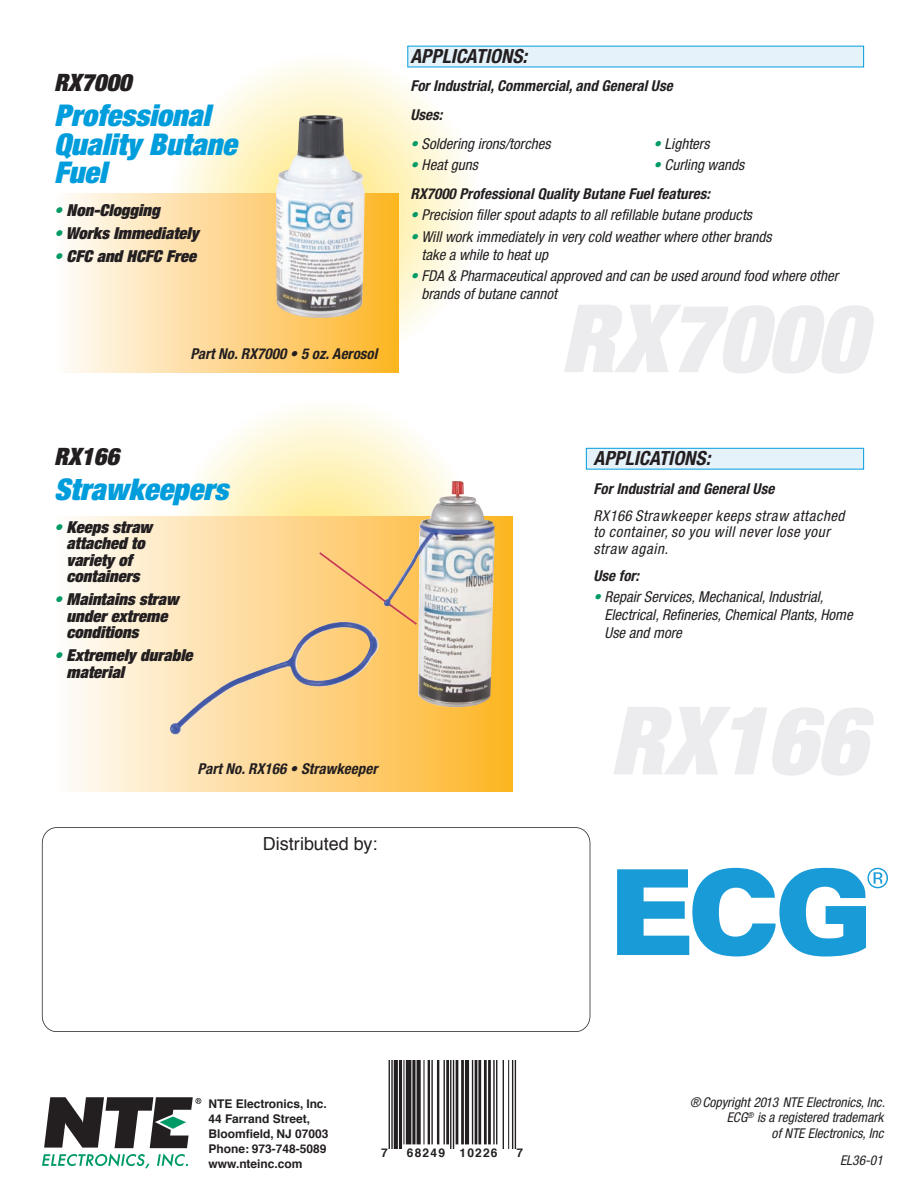
<style>
.page{position:relative;width:918px;height:1188px;background:#fff}
.page>*{position:absolute;margin:0;border:0;box-sizing:border-box;transform-origin:0 0}
.t1{font:italic 900 expanded 30px/28.5px "Helvetica Neue";letter-spacing:.005em;color:#009ddc}
.t2{font:italic 900 expanded 24px "Helvetica Neue";letter-spacing:.005em;color:#231f20}
.t3{font:italic 700 condensed 19.5px "Helvetica Neue";letter-spacing:.005em;color:#231f20}
.t4{font:18px "Helvetica";color:#231f20}
.t5{font:italic 900 expanded 16.5px/16.5px "Helvetica Neue";letter-spacing:.005em;color:#231f20}
.t6{font:italic condensed 15px/18px "Helvetica Neue";letter-spacing:.005em;color:#231f20}
.t7{font:italic 700 condensed 15px/28.8px "Helvetica Neue";letter-spacing:.005em;color:#231f20}
.t8{font:italic condensed 15px/16.5px "Helvetica Neue";letter-spacing:.04em;color:#231f20}
.t9{font:italic condensed 13.5px/15.1px "Helvetica Neue";letter-spacing:.005em;color:#231f20;text-align:right}
.t10{font:700 12px/15px "Helvetica";color:#231f20}
.t11{font:700 12px "Helvetica";letter-spacing:.1em;color:#231f20}
.s1{color:#009a67}
.s2{font-weight:400;color:#009a67}
.s3{font-weight:400}
</style>
<div class="page">
<svg style="left:168px;top:398px;width:312px;height:312px"></svg>
<div style="left:54px;top:516px;width:458px;height:275px;background:linear-gradient(to right,#fefcfb,#fdb427)"></div>
<svg style="left:168px;top:53px;width:312px;height:312px"></svg>
<div style="left:54px;top:194px;width:344px;height:179px;background:linear-gradient(to right,#fefcfb,#fdb427)"></div>
<div style="left:408px;top:46px;width:455px;height:21px;background:#e6f2fa"></div>
<div style="left:587px;top:449px;width:276px;height:20px;background:#e6f2fa"></div>
<div style="left:586px;top:448px;width:278px;height:22px;border:1px solid #009ddc"></div>
<svg style="left:42px;top:1097px;width:159px;height:72px"></svg>
<div style="left:42px;top:827px;width:548px;height:205px;border:2px solid #231f20;border-radius:15px"></div>
<svg style="left:617px;top:868px;width:271px;height:88px"></svg>
<img style="left:388px;top:1060px;width:129px;height:89px">
<img style="left:276px;top:115px;width:89px;height:205px">
<img style="left:319px;top:481px;width:177px;height:230px">
<img style="left:168px;top:622px;width:211px;height:113px">
<h2 class="t2" style="left:54px;top:67px;width:79px">RX7000</h2>
<h1 class="t1" style="left:54px;top:101px;width:184px">Professional<br>Quality Butane<br>Fuel</h1>
<p class="t5" style="left:54px;top:202px;width:107px"><span class="s1">•</span> Non-Clogging</p>
<p class="t5" style="left:54px;top:225px;width:146px"><span class="s1">•</span> Works Immediately</p>
<p class="t5" style="left:54px;top:248px;width:144px"><span class="s1">•</span> CFC and HCFC Free</p>
<p class="t7" style="left:190px;top:340px;width:189px">Part No. RX7000 • 5 oz. Aerosol</p>
<h3 class="t3" style="left:410px;top:44px;width:118px">APPLICATIONS:</h3>
<p class="t7" style="left:410px;top:72px;width:264px">For Industrial, Commercial, and General Use<br>Uses:</p>
<p class="t6" style="left:410px;top:135px;width:142px"><span class="s1">•</span> Soldering irons/torches</p>
<p class="t6" style="left:653px;top:135px;width:58px"><span class="s1">•</span> Lighters</p>
<p class="t6" style="left:410px;top:156px;width:69px"><span class="s1">•</span> Heat guns</p>
<p class="t7" style="left:410px;top:150px;width:335px;text-indent:243px"><span class="s2">•</span> <span class="s3">Curling wands<br></span>RX7000 Professional Quality Butane Fuel features:</p>
<p class="t6" style="left:410px;top:206px;width:343px"><span class="s1">•</span> Precision filler spout adapts to all refillable butane products</p>
<p class="t6" style="left:421px;top:227px;width:351px;text-indent:-11px"><span class="s1">•</span> Will work immediately in very cold weather where other brands take a while to heat up</p>
<p class="t6" style="left:421px;top:266px;width:418px;text-indent:-11px"><span class="s1">•</span> FDA &amp; Pharmaceutical approved and can be used around food where other brands of butane cannot</p>
<h2 class="t2" style="left:54px;top:441px;width:66px">RX166</h2>
<h1 class="t1" style="left:54px;top:474px;width:176px">Strawkeepers</h1>
<p class="t5" style="left:54px;top:518px;width:100px;text-align:center"><span class="s1">•</span> Keeps straw attached to variety of containers</p>
<p class="t5" style="left:67px;top:591px;width:114px;text-indent:-13px"><span class="s1">•</span> Maintains straw under extreme conditions</p>
<p class="t5" style="left:67px;top:647px;width:128px;text-indent:-13px"><span class="s1">•</span> Extremely durable material</p>
<p class="t7" style="left:198px;top:754px;width:181px">Part No. RX166 • Strawkeeper</p>
<p class="t4" style="left:263px;top:830px;width:116px">Distributed by:</p>
<h3 class="t3" style="left:593px;top:446px;width:118px">APPLICATIONS:</h3>
<p class="t7" style="left:593px;top:474px;width:182px">For Industrial and General Use</p>
<p class="t8" style="left:593px;top:507px;width:253px">RX166 Strawkeeper keeps straw attached to container, so you will never lose your straw again.</p>
<p class="t7" style="left:593px;top:561px;width:47px">Use for:</p>
<p class="t6" style="left:605px;top:588px;width:250px;text-indent:-11px"><span class="s1">•</span> Repair Services, Mechanical, Industrial,<br>Electrical, Refineries, Chemical Plants, Home<br>Use and more</p>
<p class="t10" style="left:209px;top:1096px;width:122px">NTE Electronics, Inc.<br>44 Farrand Street,<br>Bloomfield, NJ 07003<br>Phone: 973-748-5089 www.nteinc.com</p>
<p class="t10" style="left:381px;top:1146px;width:8px">7</p>
<p class="t11" style="left:407px;top:1143px;width:92px">68249 10226</p>
<p class="t10" style="left:517px;top:1146px;width:8px">7</p>
<p class="t9" style="left:690px;top:1095px;width:197px">® Copyright 2013 NTE Electronics, Inc.<br>ECG<sup>®</sup> is a registered trademark<br>of NTE Electronics, Inc</p>
<p class="t9" style="left:840px;top:1152px;width:44px">EL36-01</p>
</div>
